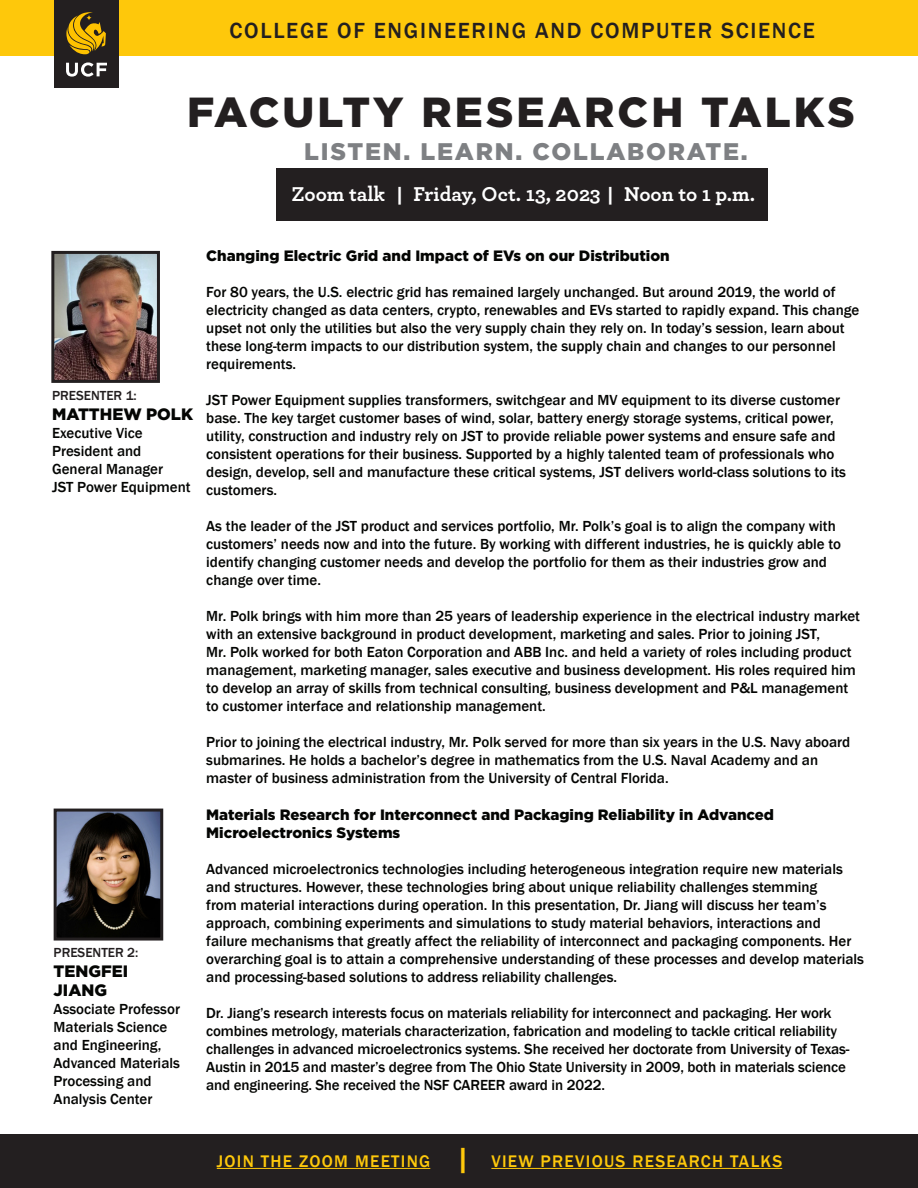
<style>
.page{position:relative;width:918px;height:1188px;background:#fff}
.page>*{position:absolute;margin:0;border:0;box-sizing:border-box;transform-origin:0 0}
.Heading_2{font:900 42px "Gotham";letter-spacing:.075em;color:#231f20}
.Heading_3{font:900 24px "Gotham";letter-spacing:.075em;color:#7e8083}
.Heading_1{font:500 22.5px "Franklin Gothic";letter-spacing:.075em;color:#231f20}
.t1{font:700 21px "Archer";color:#fff}
.t2{font:500 17.25px "Franklin Gothic";letter-spacing:.075em;color:#fec80b}
.Heading_6{font:900 16.5px/19.8px "Gotham";color:#040503}
.Paragraph_Style_1{font:500 15px/18px "Franklin Gothic";color:#040503}
.Heading_4{font:900 15px/18px "Gotham";color:#040503}
.Heading_5{font:500 13.5px "Franklin Gothic";color:#231f20}
.s1{font-family:"Franklin Gothic";font-weight:500}
.s2{font-size:30px}
</style>
<div class="page">
<div style="left:0;top:0;width:918px;height:56px;background:#fec80b"></div>
<div style="left:54px;top:1px;width:65px;height:87px;background:#231f20"></div>
<svg style="left:66px;top:62px;width:41px;height:15px"></svg>
<svg style="left:66px;top:12px;width:40px;height:42px"></svg>
<div style="left:276px;top:169px;width:492px;height:52px;background:#231f20"></div>
<img style="left:55px;top:255px;width:101px;height:124px">
<div style="left:51px;top:251px;width:109px;height:132px;border:3px solid #231f20"></div>
<img style="left:58px;top:813px;width:101px;height:124px">
<div style="left:54px;top:809px;width:109px;height:132px;border:3px solid #231f20"></div>
<div style="left:0;top:1134px;width:918px;height:54px;background:#231f20"></div>
<hr style="left:217px;top:1168px;width:213px;height:1px;background:#fec80b">
<hr style="left:491px;top:1168px;width:291px;height:1px;background:#fec80b">
<h1 class="Heading_1" style="left:230px;top:17px;width:587px">COLLEGE OF ENGINEERING AND COMPUTER SCIENCE</h1>
<h2 class="Heading_2" style="left:187px;top:88px;width:669px">FACULTY RESEARCH TALKS</h2>
<h3 class="Heading_3" style="left:304px;top:137px;width:445px">LISTEN. LEARN. COLLABORATE.</h3>
<p class="t1" style="left:291px;top:178px;width:465px">Zoom talk <span class="s1">|</span> Friday, Oct. 13, 2023 <span class="s1">|</span> Noon to 1 p.m.</p>
<p class="Heading_5" style="left:52px;top:387px;width:86px">PRESENTER 1:</p>
<p class="Heading_6" style="left:52px;top:404px;width:142px">MATTHEW POLK</p>
<p class="Paragraph_Style_1" style="left:52px;top:424px;width:112px">Executive Vice<br>President and<br>General Manager</p>
<p class="Paragraph_Style_1" style="left:52px;top:478px;width:140px">JST Power Equipment</p>
<p class="Heading_5" style="left:54px;top:944px;width:86px">PRESENTER 2:</p>
<p class="Heading_6" style="left:54px;top:960px;width:76px">TENGFEI<br>JIANG</p>
<p class="Paragraph_Style_1" style="left:54px;top:1001px;width:128px">Associate Professor</p>
<p class="Paragraph_Style_1" style="left:54px;top:1019px;width:115px">Materials Science and Engineering,</p>
<p class="Paragraph_Style_1" style="left:54px;top:1055px;width:128px">Advanced Materials<br>Processing and<br>Analysis Center</p>
<h4 class="Heading_4" style="left:206px;top:247px;width:465px">Changing Electric Grid and Impact of EVs on our Distribution</h4>
<p class="Paragraph_Style_1" style="left:206px;top:284px;width:655px">For 80 years, the U.S. electric grid has remained largely unchanged. But around 2019, the world of electricity changed as data centers, crypto, renewables and EVs started to rapidly expand. This change upset not only the utilities but also the very supply chain they rely on. In today’s session, learn about these long-term impacts to our distribution system, the supply chain and changes to our personnel requirements.</p>
<p class="Paragraph_Style_1" style="left:206px;top:392px;width:641px">JST Power Equipment supplies transformers, switchgear and MV equipment to its diverse customer base. The key target customer bases of wind, solar, battery energy storage systems, critical power, utility, construction and industry rely on JST to provide reliable power systems and ensure safe and consistent operations for their business. Supported by a highly talented team of professionals who design, develop, sell and manufacture these critical systems, JST delivers world-class solutions to its customers.</p>
<p class="Paragraph_Style_1" style="left:206px;top:518px;width:636px">As the leader of the JST product and services portfolio, Mr. Polk’s goal is to align the company with customers’ needs now and into the future. By working with different industries, he is quickly able to identify changing customer needs and develop the portfolio for them as their industries grow and change over time.</p>
<p class="Paragraph_Style_1" style="left:206px;top:608px;width:655px">Mr. Polk brings with him more than 25 years of leadership experience in the electrical industry market with an extensive background in product development, marketing and sales. Prior to joining JST,</p>
<p class="Paragraph_Style_1" style="left:206px;top:644px;width:651px">Mr. Polk worked for both Eaton Corporation and ABB Inc. and held a variety of roles including product management, marketing manager, sales executive and business development. His roles required him to develop an array of skills from technical consulting, business development and P&amp;L management to customer interface and relationship management.</p>
<p class="Paragraph_Style_1" style="left:206px;top:734px;width:646px">Prior to joining the electrical industry, Mr. Polk served for more than six years in the U.S. Navy aboard submarines. He holds a bachelor’s degree in mathematics from the U.S. Naval Academy and an master of business administration from the University of Central Florida.</p>
<h4 class="Heading_4" style="left:206px;top:805px;width:569px">Materials Research for Interconnect and Packaging Reliability in Advanced<br>Microelectronics Systems</h4>
<p class="Paragraph_Style_1" style="left:206px;top:860px;width:659px">Advanced microelectronics technologies including heterogeneous integration require new materials and structures. However, these technologies bring about unique reliability challenges stemming<br>from material interactions during operation. In this presentation, Dr. Jiang will discuss her team’s approach, combining experiments and simulations to study material behaviors, interactions and failure mechanisms that greatly affect the reliability of interconnect and packaging components. Her overarching goal is to attain a comprehensive understanding of these processes and develop materials and processing-based solutions to address reliability challenges.</p>
<p class="Paragraph_Style_1" style="left:206px;top:1004px;width:645px">Dr. Jiang’s research interests focus on materials reliability for interconnect and packaging. Her work combines metrology, materials characterization, fabrication and modeling to tackle critical reliability challenges in advanced microelectronics systems. She received her doctorate from University of Texas-Austin in 2015 and master’s degree from The Ohio State University in 2009, both in materials science and engineering. She received the NSF CAREER award in 2022.</p>
<p class="t2" style="left:217px;top:1151px;width:255px">JOIN THE ZOOM MEETING <span class="s2">|</span></p>
<p class="t2" style="left:491px;top:1151px;width:292px">VIEW PREVIOUS RESEARCH TALKS</p>
</div>
